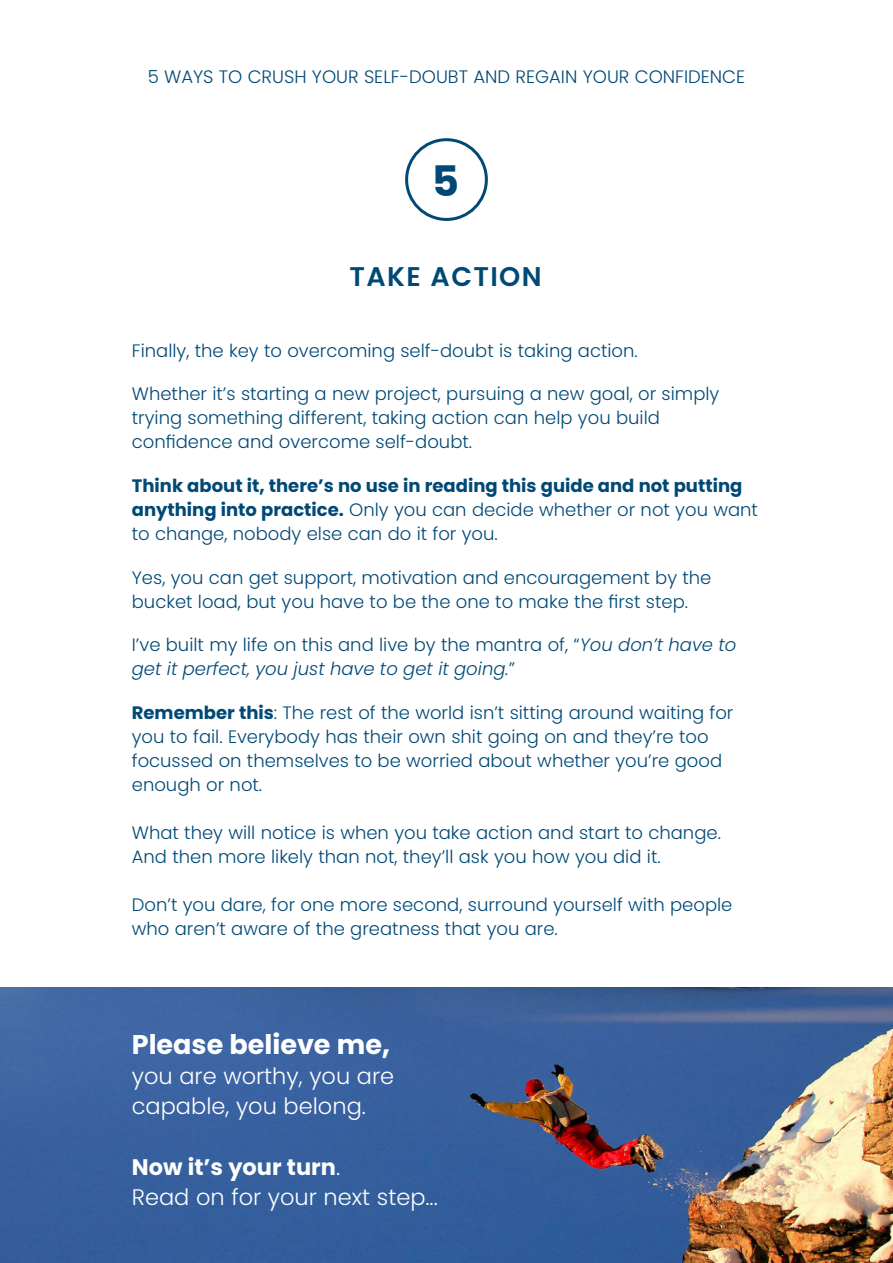
<style>
.page{position:relative;width:893px;height:1263px;background:#fff}
.page>*{position:absolute;margin:0;border:0;box-sizing:border-box;transform-origin:0 0}
.t1{font:700 42px "Poppins";color:#004976}
.Body_Copy{font:700 27px "Poppins";color:#fff}
.t2{font:600 27px "Poppins";letter-spacing:.05em;color:#004976}
.Body_Copy-2{font:300 22.5px/30px "Poppins";color:#fff}
.Body_Copy-3{font:300 18px/24px "Poppins";color:#004976}
.Body_Copy-4{font:700 18px/24px "Poppins";color:#004976}
.Body_Copy-5{font:italic 300 18px/24px "Poppins";color:#004976}
.s1{font-weight:300}
.s2{font-style:normal}
.s3{font-weight:700}
</style>
<div class="page">
<img style="left:0;top:988px;width:893px;height:275px">
<div style="left:405px;top:138px;width:83px;height:83px;border:3px solid #004976;border-radius:50%"></div>
<p class="Body_Copy-3" style="left:148px;top:64px;width:599px">5 WAYS TO CRUSH YOUR SELF-DOUBT AND REGAIN YOUR CONFIDENCE</p>
<p class="t1" style="left:432px;top:157px;width:29px">5</p>
<p class="t2" style="left:349px;top:260px;width:194px">TAKE ACTION</p>
<p class="Body_Copy-3" style="left:132px;top:339px;width:508px">Finally, the key to overcoming self-doubt is taking action.</p>
<p class="Body_Copy-3" style="left:132px;top:382px;width:589px">Whether it’s starting a new project, pursuing a new goal, or simply trying something different, taking action can help you build confidence and overcome self-doubt.</p>
<p class="Body_Copy-4" style="left:132px;top:474px;width:628px">Think about it, there’s no use in reading this guide and not putting anything into practice. <span class="s1">Only you can decide whether or not you want to change, nobody else can do it for you.</span></p>
<p class="Body_Copy-3" style="left:132px;top:565px;width:581px">Yes, you can get support, motivation and encouragement by the bucket load, but you have to be the one to make the first step.</p>
<p class="Body_Copy-5" style="left:132px;top:633px;width:606px"><span class="s2">I’ve built my life on this and live by the mantra of, “</span>You don’t have to get it perfect, you just have to get it going.<span class="s2">”</span></p>
<p class="Body_Copy-3" style="left:132px;top:700px;width:603px"><span class="s3">Remember this</span>: The rest of the world isn’t sitting around waiting for you to fail. Everybody has their own shit going on and they’re too focussed on themselves to be worried about whether you’re good enough or not.</p>
<p class="Body_Copy-3" style="left:132px;top:820px;width:591px">What they will notice is when you take action and start to change.<br>And then more likely than not, they’ll ask you how you did it.</p>
<p class="Body_Copy-3" style="left:132px;top:892px;width:602px">Don’t you dare, for one more second, surround yourself with people who aren’t aware of the greatness that you are.</p>
<p class="Body_Copy" style="left:132px;top:1029px;width:260px">Please believe me,</p>
<p class="Body_Copy-2" style="left:132px;top:1062px;width:264px">you are worthy, you are capable, you belong.</p>
<p class="Body_Copy-2" style="left:132px;top:1152px;width:308px"><span class="s3">Now it’s your turn</span>.<br>Read on for your next step...</p>
</div>
